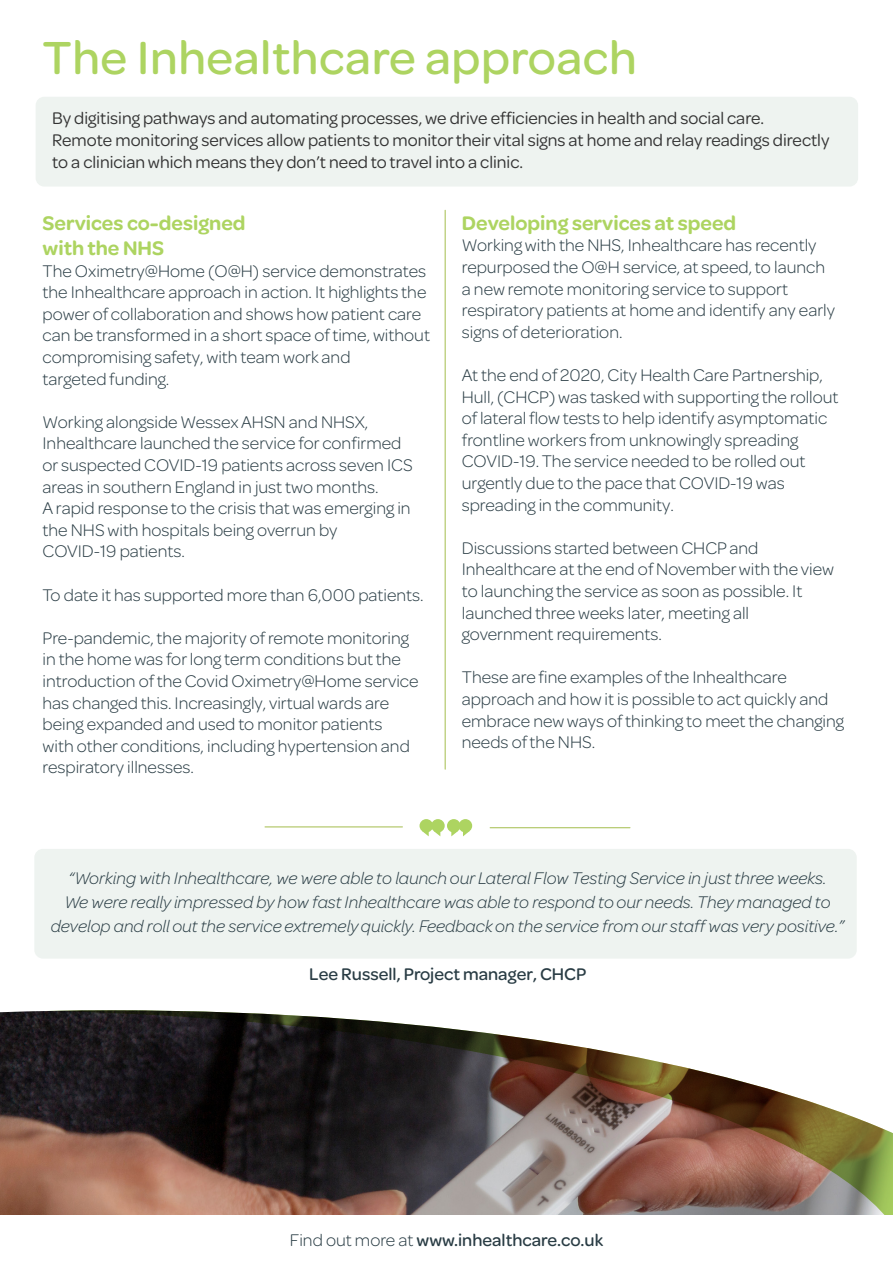
<style>
.page{position:relative;width:893px;height:1263px;background:#fff}
.page>*{position:absolute;margin:0;border:0;box-sizing:border-box;transform-origin:0 0}
.t1{font:500 49.5px "Omnes";letter-spacing:.01em;color:#add461}
.t2{font:600 21px/25.2px "Omnes";color:#add461}
.t3{font:300 18px/21.6px "Omnes";color:#2a3d45}
.t4{font:italic 300 18px/24px "Omnes";color:#293c44;text-align:center}
.t5{font:18px/21.6px "Omnes";color:#333}
.t6{font:500 18px "Omnes";color:#293c44}
.s1{font-weight:300}
</style>
<div class="page">
<img style="left:0;top:1011px;width:46px;height:204px">
<img style="left:46px;top:1010px;width:847px;height:205px">
<div style="left:36px;top:97px;width:822px;height:90px;background:#eef3f0;border-radius:9px"></div>
<hr style="left:445px;top:210px;width:1px;height:559px;background:#a4bd4d">
<hr style="left:265px;top:826px;width:137px;height:1px;background:#a4bd4d">
<div style="left:34px;top:849px;width:823px;height:110px;background:#eef3f0;border-radius:9px"></div>
<div style="left:419px;top:819px;width:14px;height:13px;background:#add461;border-radius:50%"></div>
<div style="left:431px;top:819px;width:14px;height:13px;background:#add461;border-radius:50%"></div>
<svg style="left:422px;top:831px;width:18px;height:5px"></svg>
<div style="left:459px;top:819px;width:13px;height:13px;background:#add461;border-radius:50%"></div>
<div style="left:447px;top:819px;width:13px;height:13px;background:#add461;border-radius:50%"></div>
<svg style="left:451px;top:831px;width:19px;height:5px"></svg>
<hr style="left:490px;top:827px;width:140px;height:1px;background:#a4bd4d">
<p class="t1" style="left:43px;top:23px;width:596px">The Inhealthcare approach</p>
<p class="t5" style="left:52px;top:107px;width:779px">By digitising pathways and automating processes, we drive efficiencies in health and social care.<br>Remote monitoring services allow patients to monitor their vital signs at home and relay readings directly to a clinician which means they don’t need to travel into a clinic.</p>
<p class="t2" style="left:43px;top:209px;width:205px">Services co-designed with the NHS</p>
<p class="t3" style="left:43px;top:259px;width:389px">The Oximetry@Home (O@H) service demonstrates the Inhealthcare approach in action. It highlights the power of collaboration and shows how patient care can be transformed in a short space of time, without compromising safety, with team work and<br>targeted funding.</p>
<p class="t3" style="left:43px;top:410px;width:372px">Working alongside Wessex AHSN and NHSX, Inhealthcare launched the service for confirmed or suspected COVID-19 patients across seven ICS areas in southern England in just two months.<br>A rapid response to the crisis that was emerging in the NHS with hospitals being overrun by</p>
<p class="t3" style="left:43px;top:540px;width:144px">COVID-19 patients.</p>
<p class="t3" style="left:43px;top:583px;width:383px">To date it has supported more than 6,000 patients.</p>
<p class="t3" style="left:43px;top:626px;width:377px">Pre-pandemic, the majority of remote monitoring in the home was for long term conditions but the introduction of the Covid Oximetry@Home service has changed this. Increasingly, virtual wards are being expanded and used to monitor patients<br>with other conditions, including hypertension and respiratory illnesses.</p>
<p class="t2" style="left:462px;top:209px;width:276px">Developing services at speed</p>
<p class="t3" style="left:462px;top:234px;width:375px">Working with the NHS, Inhealthcare has recently repurposed the O@H service, at speed, to launch a new remote monitoring service to support respiratory patients at home and identify any early signs of deterioration.</p>
<p class="t3" style="left:462px;top:363px;width:363px">At the end of 2020, City Health Care Partnership,</p>
<p class="t3" style="left:462px;top:385px;width:378px">Hull, (CHCP) was tasked with supporting the rollout of lateral flow tests to help identify asymptomatic frontline workers from unknowingly spreading COVID-19. The service needed to be rolled out urgently due to the pace that COVID-19 was spreading in the community.</p>
<p class="t3" style="left:462px;top:536px;width:374px">Discussions started between CHCP and Inhealthcare at the end of November with the view to launching the service as soon as possible. It launched three weeks later, meeting all government requirements.</p>
<p class="t3" style="left:462px;top:666px;width:384px">These are fine examples of the Inhealthcare approach and how it is possible to act quickly and embrace new ways of thinking to meet the changing needs of the NHS.</p>
<p class="t4" style="left:51px;top:865px;width:795px">“Working with Inhealthcare, we were able to launch our Lateral Flow Testing Service in just three weeks.<br>We were really impressed by how fast Inhealthcare was able to respond to our needs. They managed to develop and roll out the service extremely quickly. Feedback on the service from our staff was very positive.”</p>
<p class="t6" style="left:309px;top:961px;width:279px">Lee Russell, Project manager, CHCP</p>
<p class="t6" style="left:290px;top:1228px;width:315px"><span class="s1">Find out more at</span> www.inhealthcare.co.uk</p>
</div>
